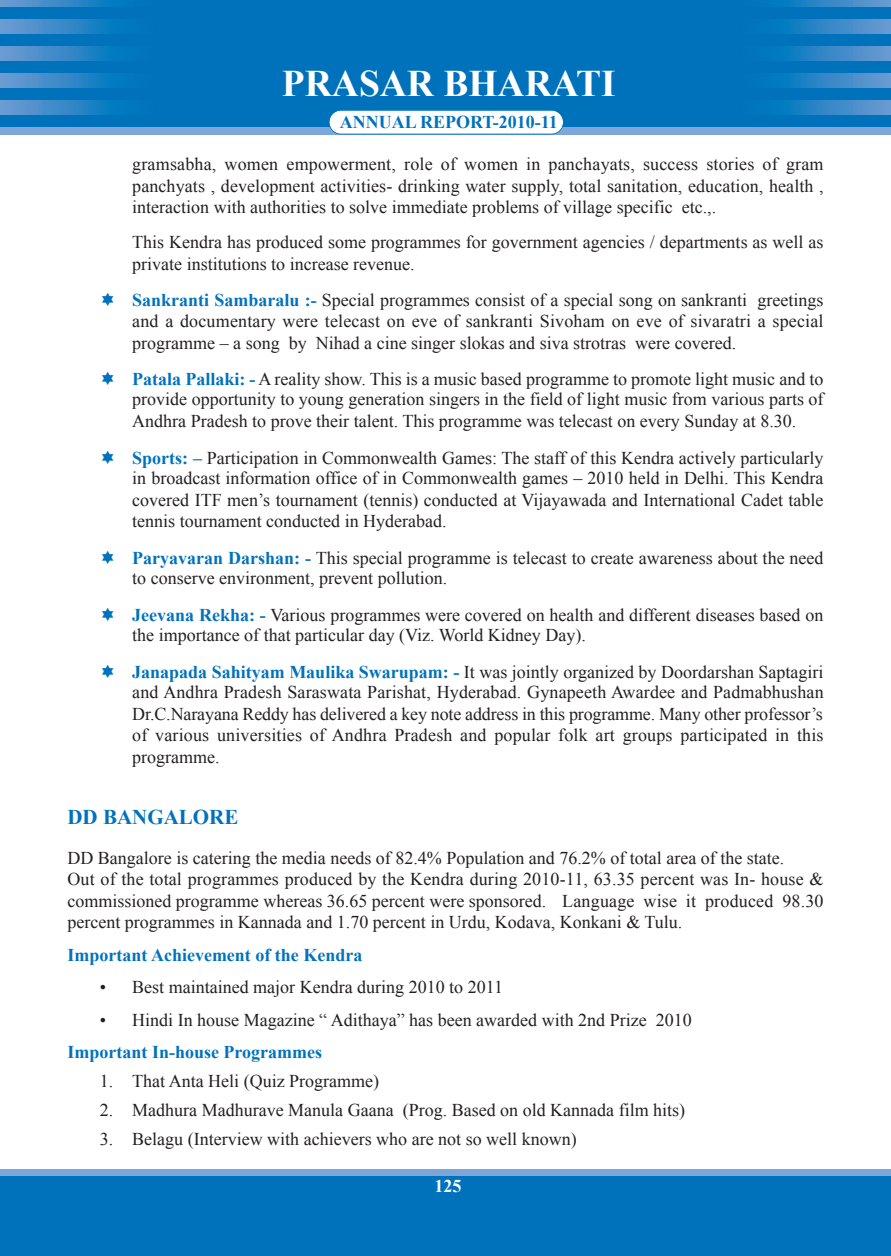
<style>
.page{position:relative;width:891px;height:1256px;background:#fff}
.page>*{position:absolute;margin:0;border:0;box-sizing:border-box;transform-origin:0 0}
.t1{font:700 37.5px "Times New Roman";color:#fff}
.t2{font:700 21px "Times New Roman";color:#0072bc}
.t3{font:18px/21.6px "Times New Roman";color:#231f20;text-align:justify}
.t4{font:700 18px "Times New Roman";color:#0072bc}
.t5{font:700 18px "Times New Roman";color:#fff}
.s1{font-weight:700;color:#0072bc}
</style>
<div class="page">
<div style="left:0;top:127px;width:891px;height:8px;background:#7ca7d8"></div>
<div style="left:0;top:0;width:891px;height:127px;background:#0072bc"></div>
<div style="left:329px;top:110px;width:234px;height:24px;background:#fff;border-radius:12px"></div>
<div style="left:329px;top:110px;width:235px;height:24px;border:2px solid #0072bc;border-radius:12px"></div>
<div style="left:0;top:1168px;width:891px;height:8px;background:#7ca7d8"></div>
<div style="left:0;top:1176px;width:891px;height:80px;background:#0072bc"></div>
<svg style="left:0;top:101px;width:108px;height:13px"></svg>
<svg style="left:0;top:74px;width:108px;height:13px"></svg>
<svg style="left:0;top:47px;width:108px;height:13px"></svg>
<svg style="left:0;top:20px;width:108px;height:13px"></svg>
<svg style="left:0;top:0;width:108px;height:6px"></svg>
<svg style="left:788px;top:101px;width:103px;height:13px"></svg>
<svg style="left:788px;top:74px;width:103px;height:13px"></svg>
<svg style="left:788px;top:47px;width:103px;height:13px"></svg>
<svg style="left:788px;top:20px;width:103px;height:13px"></svg>
<svg style="left:788px;top:0;width:103px;height:6px"></svg>
<h1 class="t1" style="left:282px;top:62px;width:335px">PRASAR BHARATI</h1>
<p class="t4" style="left:340px;top:112px;width:220px">ANNUAL REPORT-2010-11</p>
<p class="t3" style="left:132px;top:153px;width:693px">gramsabha, women empowerment, role of women in panchayats, success stories of gram panchyats , development activities- drinking water supply, total sanitation, education, health , interaction with authorities to solve immediate problems of village specific etc.,.</p>
<p class="t3" style="left:132px;top:231px;width:693px">This Kendra has produced some programmes for government agencies / departments as well as private institutions to increase revenue.</p>
<p class="t3" style="left:132px;top:290px;width:693px;line-height:21px"><span class="s1">Sankranti Sambaralu :-</span> Special programmes consist of a special song on sankranti greetings and a documentary were telecast on eve of sankranti Sivoham on eve of sivaratri a special programme – a song by Nihad a cine singer slokas and siva strotras were covered.</p>
<p class="t3" style="left:132px;top:368px;width:693px;line-height:21px"><span class="s1">Patala Pallaki: -</span> A reality show. This is a music based programme to promote light music and to provide opportunity to young generation singers in the field of light music from various parts of Andhra Pradesh to prove their talent. This programme was telecast on every Sunday at 8.30.</p>
<p class="t3" style="left:132px;top:447px;width:693px;line-height:21.1px"><span class="s1">Sports: –</span> Participation in Commonwealth Games: The staff of this Kendra actively particularly in broadcast information office of in Commonwealth games – 2010 held in Delhi. This Kendra covered ITF men’s tournament (tennis) conducted at Vijayawada and International Cadet table tennis tournament conducted in Hyderabad.</p>
<p class="t3" style="left:132px;top:547px;width:693px;line-height:20.4px"><span class="s1">Paryavaran Darshan: -</span> This special programme is telecast to create awareness about the need to conserve environment, prevent pollution.</p>
<p class="t3" style="left:132px;top:604px;width:693px;line-height:20.4px"><span class="s1">Jeevana Rekha: -</span> Various programmes were covered on health and different diseases based on the importance of that particular day (Viz. World Kidney Day).</p>
<p class="t3" style="left:132px;top:661px;width:693px"><span class="s1">Janapada Sahityam Maulika Swarupam: -</span> It was jointly organized by Doordarshan Saptagiri and Andhra Pradesh Saraswata Parishat, Hyderabad. Gynapeeth Awardee and Padmabhushan Dr.C.Narayana Reddy has delivered a key note address in this programme. Many other professor’s of various universities of Andhra Pradesh and popular folk art groups participated in this programme.</p>
<p class="t2" style="left:68px;top:805px;width:172px">DD BANGALORE</p>
<p class="t3" style="left:67px;top:846px;width:758px;text-align:left">DD Bangalore is catering the media needs of 82.4% Population and 76.2% of total area of the state.<br>Out of the total programmes produced by the Kendra during 2010-11, 63.35 percent was In- house &amp; commissioned programme whereas 36.65 percent were sponsored. Language wise it produced 98.30 percent programmes in Kannada and 1.70 percent in Urdu, Kodava, Konkani &amp; Tulu.</p>
<p class="t4" style="left:68px;top:944px;width:296px">Important Achievement of the Kendra</p>
<p class="t3" style="left:100px;top:976px;width:405px">• Best maintained major Kendra during 2010 to 2011</p>
<p class="t3" style="left:100px;top:1008px;width:593px">• Hindi In house Magazine “ Adithaya” has been awarded with 2nd Prize 2010</p>
<p class="t4" style="left:68px;top:1042px;width:256px">Important In-house Programmes</p>
<p class="t3" style="left:100px;top:1070px;width:281px">1. That Anta Heli (Quiz Programme)</p>
<p class="t3" style="left:100px;top:1099px;width:587px">2. Madhura Madhurave Manula Gaana (Prog. Based on old Kannada film hits)</p>
<p class="t3" style="left:100px;top:1127px;width:478px">3. Belagu (Interview with achievers who are not so well known)</p>
<p class="t5" style="left:435px;top:1175px;width:28px">125</p>
</div>
